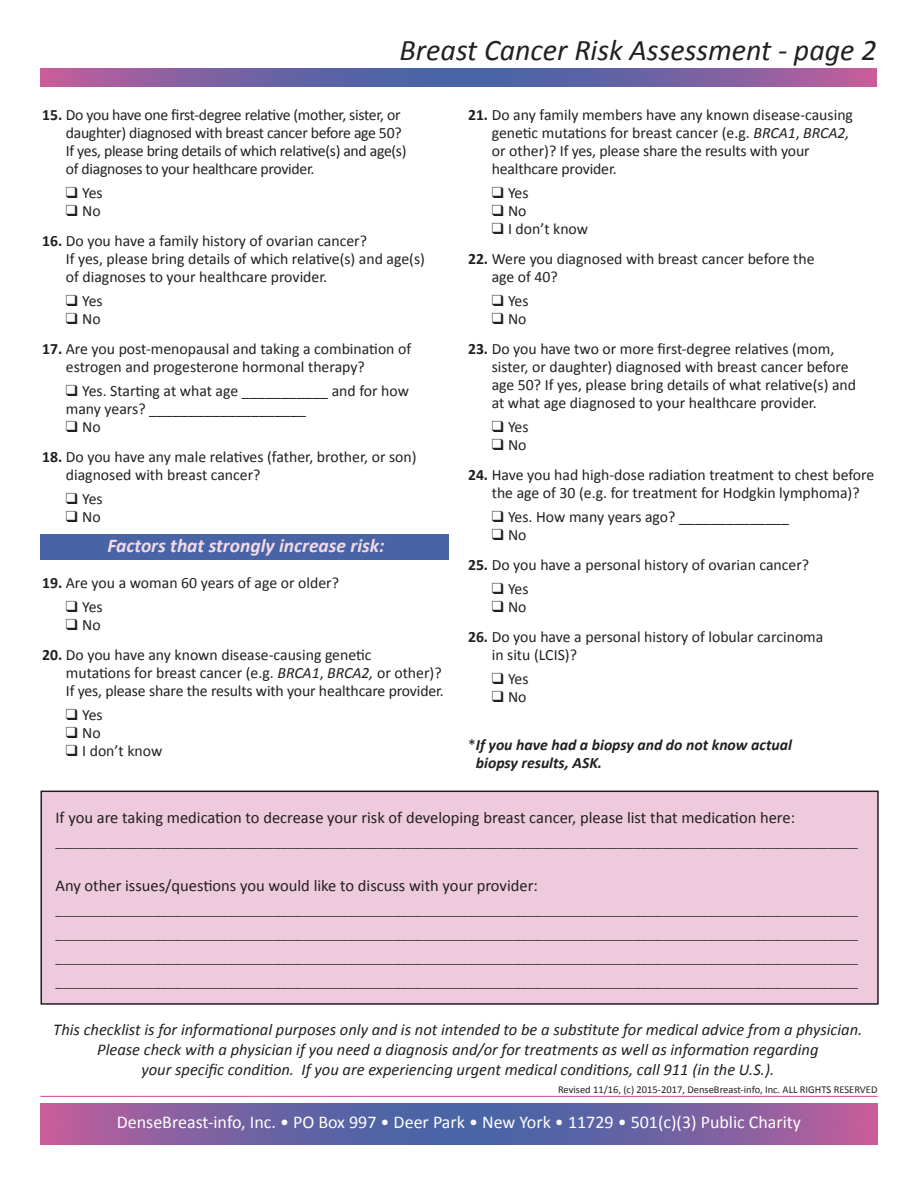
<style>
.page{position:relative;width:918px;height:1188px;background:#fff}
.page>*{position:absolute;margin:0;border:0;box-sizing:border-box;transform-origin:0 0}
.t1{font:italic 30px "Calibri";color:#231f20}
.t2{font:italic 700 19.5px "Calibri";color:#f3dae7}
.t3{font:18px "Calibri";color:#fff}
.t4{font:italic 16.5px/19.8px "Calibri";color:#231f20;text-align:center}
.t5{font:16.5px "Calibri";color:#231f20}
.t6{font:15.75px/18px "Calibri";color:#231f20}
.t7{font:15.75px/18px "Calibri";letter-spacing:-.02em;color:#231f20}
.t8{font:italic 700 15.75px/18px "Calibri";color:#231f20}
.t9{font:15px/24px "Minion Pro";color:#231f20;text-align:justify}
.t10{font:10.5px "Calibri";color:#231f20}
.s1{font-weight:700}
.s2{font-style:italic}
.s3{font-weight:400;font-style:normal}
</style>
<div class="page">
<div style="left:40px;top:534px;width:409px;height:26px;background:#4964a6"></div>
<div style="left:41px;top:791px;width:837px;height:213px;background:#eecadd"></div>
<div style="left:40px;top:791px;width:839px;height:214px;border:2px solid #231f20"></div>
<svg style="left:40px;top:69px;width:837px;height:18px;background:#7861a1"></svg>
<svg style="left:41px;top:1104px;width:837px;height:41px;background:#7861a1"></svg>
<hr style="left:41px;top:1096px;width:837px;height:1px;background:#cf5d9b">
<h1 class="t1" style="left:400px;top:31px;width:478px">Breast Cancer Risk Assessment - page 2</h1>
<p class="t7" style="left:66px;top:105px;width:342px;text-indent:-24px"><span class="s1">15.</span> Do you have one first-degree relative (mother, sister, or daughter) diagnosed with breast cancer before age 50?<br>If yes, please bring details of which relative(s) and age(s) of diagnoses to your healthcare provider.</p>
<p class="t6" style="left:66px;top:183px;width:38px">❑ Yes</p>
<p class="t6" style="left:66px;top:201px;width:36px">❑ No</p>
<p class="t6" style="left:66px;top:231px;width:361px;text-indent:-24px"><span class="s1">16.</span> Do you have a family history of ovarian cancer?<br>If yes, please bring details of which relative(s) and age(s) of diagnoses to your healthcare provider.</p>
<p class="t6" style="left:66px;top:291px;width:38px">❑ Yes</p>
<p class="t6" style="left:66px;top:309px;width:36px">❑ No</p>
<p class="t6" style="left:66px;top:339px;width:347px;text-indent:-24px"><span class="s1">17.</span> Are you post-menopausal and taking a combination of estrogen and progesterone hormonal therapy?</p>
<p class="t6" style="left:66px;top:381px;width:345px">❑ Yes. Starting at what age ___________ and for how many years? ____________________</p>
<p class="t6" style="left:66px;top:417px;width:36px">❑ No</p>
<p class="t6" style="left:66px;top:447px;width:352px;text-indent:-24px"><span class="s1">18.</span> Do you have any male relatives (father, brother, or son) diagnosed with breast cancer?</p>
<p class="t6" style="left:66px;top:489px;width:38px">❑ Yes</p>
<p class="t6" style="left:66px;top:507px;width:36px">❑ No</p>
<p class="t2" style="left:107px;top:533px;width:279px">Factors that strongly increase risk:</p>
<p class="t6" style="left:42px;top:573px;width:298px"><span class="s1">19.</span> Are you a woman 60 years of age or older?</p>
<p class="t6" style="left:66px;top:597px;width:38px">❑ Yes</p>
<p class="t6" style="left:66px;top:615px;width:36px">❑ No</p>
<p class="t6" style="left:66px;top:645px;width:380px;text-indent:-24px"><span class="s1">20.</span> Do you have any known disease-causing genetic<br>mutations for breast cancer (e.g. <span class="s2">BRCA1</span>, <span class="s2">BRCA2,</span> or other)?<br>If yes, please share the results with your healthcare provider.</p>
<p class="t6" style="left:66px;top:705px;width:38px">❑ Yes</p>
<p class="t6" style="left:66px;top:723px;width:36px">❑ No</p>
<p class="t6" style="left:66px;top:741px;width:98px">❑ I don’t know</p>
<p class="t6" style="left:492px;top:105px;width:363px;text-indent:-24px"><span class="s1">21.</span> Do any family members have any known disease-causing genetic mutations for breast cancer (e.g. <span class="s2">BRCA1</span>, <span class="s2">BRCA2, </span>or other)? If yes, please share the results with your healthcare provider.</p>
<p class="t6" style="left:492px;top:183px;width:38px">❑ Yes</p>
<p class="t6" style="left:492px;top:201px;width:36px">❑ No</p>
<p class="t6" style="left:492px;top:219px;width:98px">❑ I don’t know</p>
<p class="t6" style="left:492px;top:249px;width:324px;text-indent:-24px"><span class="s1">22.</span> Were you diagnosed with breast cancer before the age of 40?</p>
<p class="t6" style="left:492px;top:291px;width:38px">❑ Yes</p>
<p class="t6" style="left:492px;top:309px;width:36px">❑ No</p>
<p class="t6" style="left:492px;top:339px;width:366px;text-indent:-24px"><span class="s1">23.</span> Do you have two or more first-degree relatives (mom, sister, or daughter) diagnosed with breast cancer before age 50? If yes, please bring details of what relative(s) and at what age diagnosed to your healthcare provider.</p>
<p class="t6" style="left:492px;top:417px;width:38px">❑ Yes</p>
<p class="t6" style="left:492px;top:435px;width:36px">❑ No</p>
<p class="t6" style="left:468px;top:465px;width:408px;text-align:center"><span class="s1">24.</span> Have you had high-dose radiation treatment to chest before the age of 30 (e.g. for treatment for Hodgkin lymphoma)?</p>
<p class="t6" style="left:492px;top:507px;width:299px">❑ Yes. How many years ago? ______________</p>
<p class="t6" style="left:492px;top:525px;width:36px">❑ No</p>
<p class="t6" style="left:468px;top:555px;width:343px"><span class="s1">25.</span> Do you have a personal history of ovarian cancer?</p>
<p class="t6" style="left:492px;top:579px;width:38px">❑ Yes</p>
<p class="t6" style="left:492px;top:597px;width:36px">❑ No</p>
<p class="t6" style="left:492px;top:627px;width:333px;text-indent:-24px"><span class="s1">26.</span> Do you have a personal history of lobular carcinoma in situ (LCIS)?</p>
<p class="t6" style="left:492px;top:669px;width:38px">❑ Yes</p>
<p class="t6" style="left:492px;top:687px;width:36px">❑ No</p>
<p class="t8" style="left:476px;top:735px;width:318px;text-indent:-8px"><span class="s3">*</span>If you have had a biopsy and do not know actual biopsy results, ASK.</p>
<p class="t5" style="left:56px;top:807px;width:741px">If you are taking medication to decrease your risk of developing breast cancer, please list that medication here:</p>
<p class="t9" style="left:56px;top:830px;width:804px">___________________________________________________________________________________________________________</p>
<p class="t5" style="left:56px;top:875px;width:484px">Any other issues/questions you would like to discuss with your provider:</p>
<p class="t9" style="left:56px;top:898px;width:804px">___________________________________________________________________________________________________________ ___________________________________________________________________________________________________________ ___________________________________________________________________________________________________________ ___________________________________________________________________________________________________________</p>
<p class="t4" style="left:53px;top:1019px;width:811px">This checklist is for informational purposes only and is not intended to be a substitute for medical advice from a physician.<br>Please check with a physician if you need a diagnosis and/or for treatments as well as information regarding<br>your specific condition. If you are experiencing urgent medical conditions, call 911 (in the U.S.).</p>
<p class="t10" style="left:558px;top:1083px;width:321px">Revised 11/16, (c) 2015-2017, DenseBreast-info, Inc. ALL RIGHTS RESERVED</p>
<p class="t3" style="left:117px;top:1111px;width:686px">DenseBreast-info, Inc. • PO Box 997 • Deer Park • New York • 11729 • 501(c)(3) Public Charity</p>
</div>
